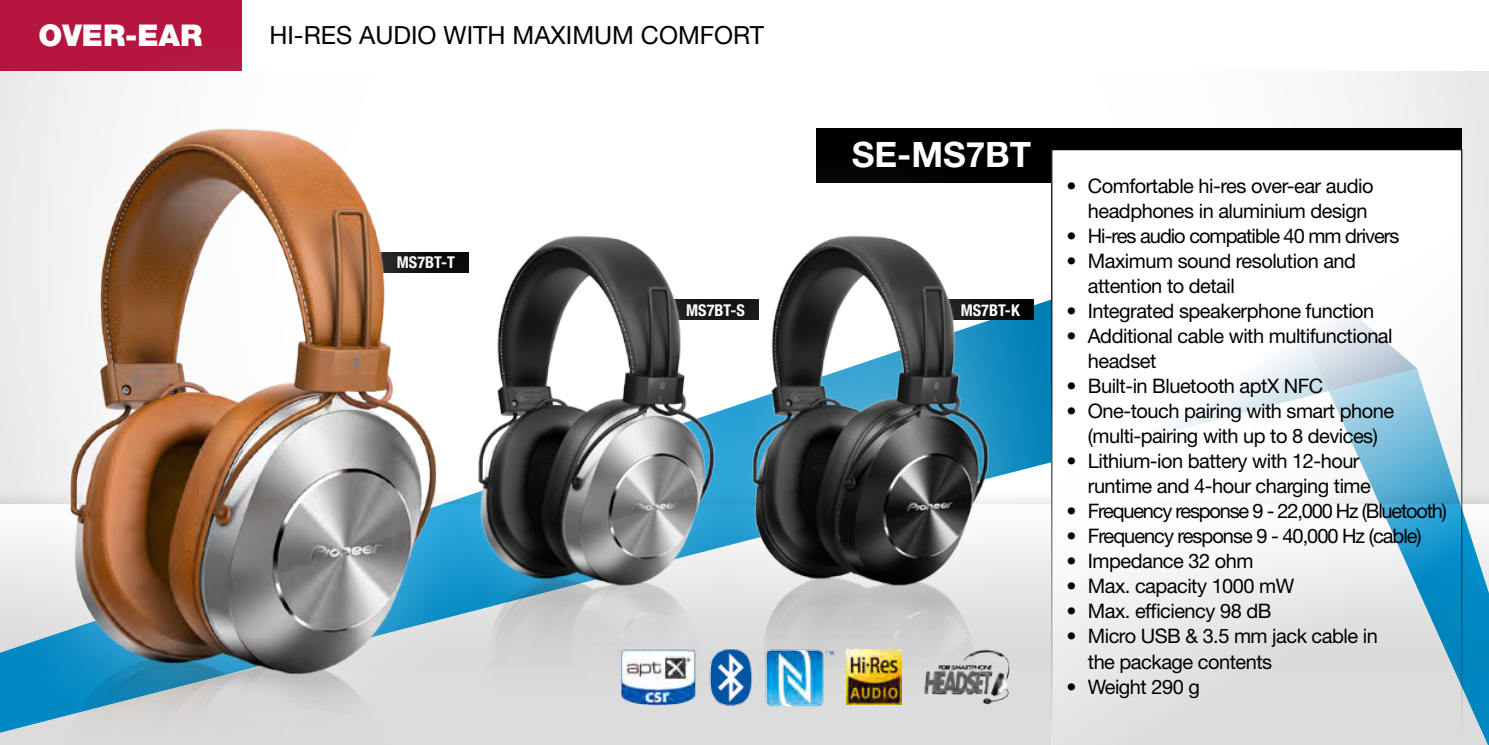
<style>
.page{position:relative;width:1489px;height:745px;background:#fff}
.page>*{position:absolute;margin:0;border:0;box-sizing:border-box;transform-origin:0 0}
.t1{font:700 35px "Helvetica Neue LT Std";color:#fff}
.t2{font:900 30px "Helvetica Neue LT Std";color:#fff}
.t3{font:25px "Helvetica Neue LT Std";color:#000}
.Aufzählung{font:20px/25px "Helvetica Neue LT Std";letter-spacing:-.025em;color:#000}
.Aufzählung-2{font:20px "Helvetica Neue LT Std";letter-spacing:-.05em;color:#000}
.Aufzählung-3{font:20px "Helvetica Neue LT Std";letter-spacing:-.06em;color:#000}
.t4{font:700 condensed 16.25px "Helvetica Neue LT Std";color:#fff}
</style>
<div class="page">
<div style="left:530px;top:678px;width:521px;height:66px;background:#dcdcdc"></div>
<div style="left:0;top:0;width:241px;height:71px;background:#b5163f"></div>
<div style="left:816px;top:128px;width:645px;height:54px;background:#000"></div>
<svg style="left:1051px;top:150px;width:376px;height:594px"></svg>
<div style="left:0;top:31px;width:530px;height:713px;background:#fff;opacity:.4"></div>
<img style="left:50px;top:71px;width:407px;height:619px">
<div style="left:383px;top:138px;width:423px;height:540px;background:#fff;opacity:.4"></div>
<img style="left:463px;top:157px;width:194px;height:438px">
<div style="left:657px;top:138px;width:423px;height:540px;background:#fff;opacity:.4"></div>
<img style="left:743px;top:157px;width:263px;height:438px">
<div style="left:1427px;top:39px;width:61px;height:705px;background:#fff;opacity:.4"></div>
<img style="left:911px;top:644px;width:106px;height:62px">
<img style="left:846px;top:649px;width:55px;height:55px">
<img style="left:764px;top:646px;width:71px;height:62px">
<img style="left:613px;top:645px;width:83px;height:62px">
<img style="left:703px;top:642px;width:54px;height:69px">
<p class="t2" style="left:39px;top:18px;width:165px">OVER-EAR</p>
<p class="t3" style="left:269px;top:21px;width:496px">HI-RES AUDIO WITH MAXIMUM COMFORT</p>
<p class="t4" style="left:397px;top:252px;width:60px">MS7BT-T</p>
<p class="t1" style="left:851px;top:133px;width:181px">SE-MS7BT</p>
<p class="t4" style="left:686px;top:300px;width:60px">MS7BT-S</p>
<p class="t4" style="left:960px;top:300px;width:60px">MS7BT-K</p>
<p class="Aufzählung" style="left:1066px;top:173px;width:308px;text-align:right">• Comfortable hi-res over-ear audio headphones in aluminium design</p>
<p class="Aufzählung-2" style="left:1066px;top:224px;width:334px">• Hi-res audio compatible 40 mm drivers</p>
<p class="Aufzählung" style="left:1087px;top:248px;width:270px;text-indent:-21px">• Maximum sound resolution and attention to detail</p>
<p class="Aufzählung" style="left:1066px;top:298px;width:309px">• Integrated speakerphone function</p>
<p class="Aufzählung" style="left:1087px;top:323px;width:306px;text-indent:-21px">• Additional cable with multifunctional headset</p>
<p class="Aufzählung" style="left:1066px;top:373px;width:258px">• Built-in Bluetooth aptX NFC</p>
<p class="Aufzählung" style="left:1066px;top:398px;width:329px;text-align:center">• One-touch pairing with smart phone (multi-pairing with up to 8 devices)</p>
<p class="Aufzählung" style="left:1087px;top:448px;width:284px;text-indent:-21px">• Lithium-ion battery with 12-hour runtime and 4-hour charging time</p>
<p class="Aufzählung-3" style="left:1066px;top:499px;width:382px">• Frequency response 9 - 22,000 Hz (Bluetooth)</p>
<p class="Aufzählung-2" style="left:1066px;top:524px;width:356px">• Frequency response 9 - 40,000 Hz (cable)</p>
<p class="Aufzählung" style="left:1066px;top:548px;width:188px">• Impedance 32 ohm</p>
<p class="Aufzählung" style="left:1066px;top:573px;width:229px">• Max. capacity 1000 mW</p>
<p class="Aufzählung" style="left:1066px;top:598px;width:206px">• Max. efficiency 98 dB</p>
<p class="Aufzählung" style="left:1087px;top:623px;width:291px;text-indent:-21px">• Micro USB &amp; 3.5 mm jack cable in the package contents</p>
<p class="Aufzählung" style="left:1066px;top:673px;width:135px">• Weight 290 g</p>
</div>
